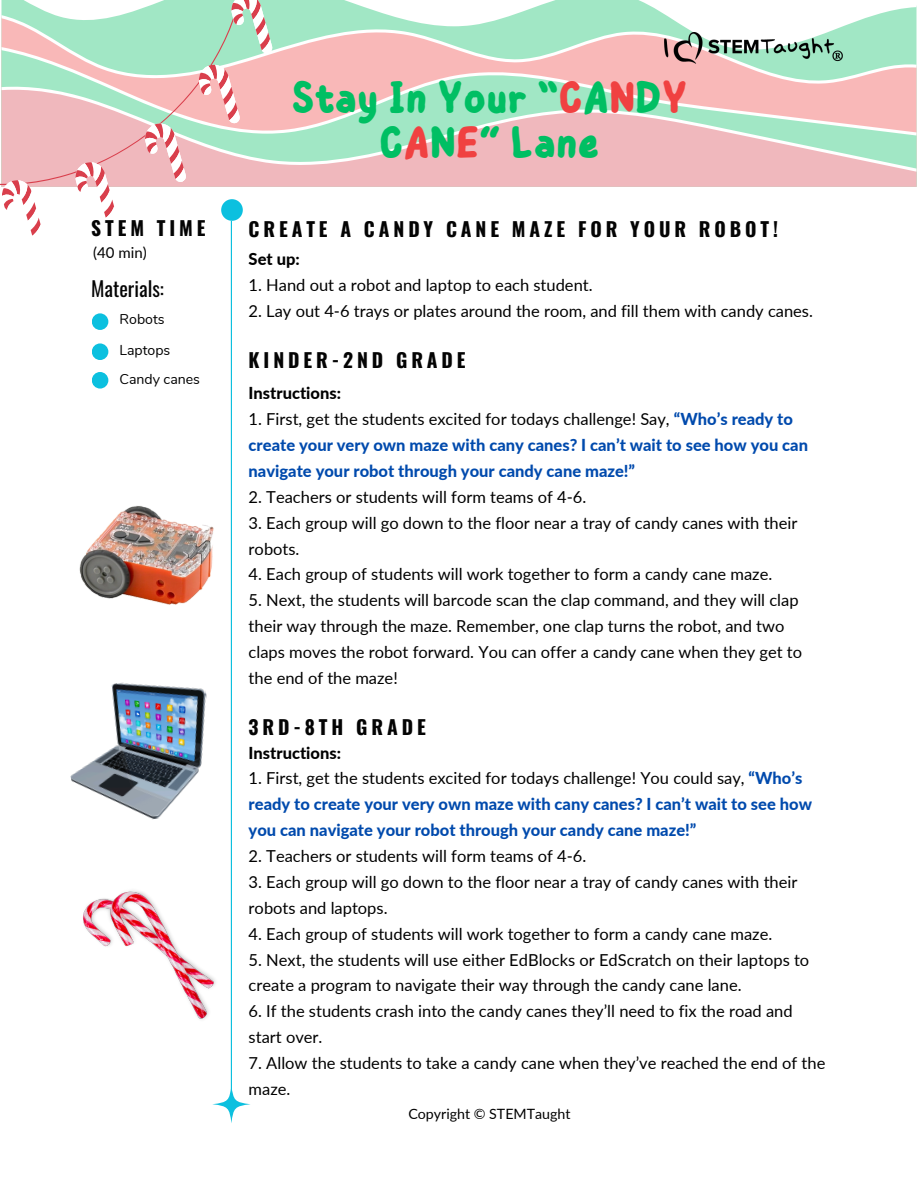
<style>
.page{position:relative;width:918px;height:1188px;background:#fff}
.page>*{position:absolute;margin:0;border:0;box-sizing:border-box;transform-origin:0 0}
.t1{font:700 45.6px/45px "Childos Arabic";color:#00bf63;text-align:center}
.t2{font:20.25px "Oswald";color:#040404}
.t3{font:700 19.5px "Oswald";letter-spacing:.2em;color:#040404}
.t4{font:16.5px/25.8px "Lato";color:#000}
.t5{font:800 16.5px/25.8px "Lato";color:#004aad}
.t6{font:800 16.5px "Lato";color:#000}
.t7{font:15px "Lato";color:#000}
.t8{font:14.25px "Lato";color:#000}
.t9{font:14.1px "Nunito";color:#000}
.s1{color:#f04141}
.s2{font-weight:400;color:#000}
</style>
<div class="page">
<svg style="left:291px;top:0;width:626px;height:15px"></svg>
<svg style="left:291px;top:15px;width:626px;height:32px;fill:#a1e7c5"></svg>
<svg style="left:291px;top:47px;width:626px;height:38px;background:#e5c7bf"></svg>
<div style="left:291px;top:172px;width:626px;height:15px;background:#f0b8bd"></div>
<svg style="left:291px;top:85px;width:626px;height:87px;background:#d8ccc2"></svg>
<svg style="left:212px;top:1085px;width:38px;height:38px"></svg>
<hr style="left:231px;top:221px;width:1px;height:877px;background:#0cc0df">
<div style="left:92px;top:313px;width:16px;height:17px;background:#0cc0df;border-radius:50%"></div>
<div style="left:92px;top:343px;width:16px;height:17px;background:#0cc0df;border-radius:50%"></div>
<div style="left:92px;top:372px;width:16px;height:17px;background:#0cc0df;border-radius:50%"></div>
<img style="left:665px;top:32px;width:177px;height:32px">
<img style="left:79px;top:506px;width:135px;height:99px">
<img style="left:70px;top:682px;width:137px;height:138px">
<img style="left:83px;top:890px;width:133px;height:130px">
<svg style="left:1px;top:0;width:290px;height:240px"></svg>
<svg style="left:67px;top:0;width:221px;height:226px"></svg>
<svg style="left:0;top:174px;width:59px;height:66px"></svg>
<h1 class="t3" style="left:91px;top:213px;width:116px">STEM TIME</h1>
<p class="t7" style="left:93px;top:243px;width:55px">(40 min)</p>
<p class="t2" style="left:91px;top:273px;width:74px">Materials:</p>
<h2 class="t9" style="left:120px;top:310px;width:47px">Robots</h2>
<h4 class="t9" style="left:120px;top:341px;width:52px">Laptops</h4>
<h3 class="t9" style="left:120px;top:370px;width:82px">Candy canes</h3>
<p class="t1" style="left:291px;top:76px;width:397px">Stay In Your “<span class="s1">C</span>A<span class="s1">N</span>D<span class="s1">Y<br></span>C<span class="s1">A</span>N<span class="s1">E</span>” Lane</p>
<h2 class="t3" style="left:249px;top:214px;width:531px">CREATE A CANDY CANE MAZE FOR YOUR ROBOT!</h2>
<h4 class="t6" style="left:249px;top:249px;width:53px">Set up:</h4>
<h4 class="t4" style="left:249px;top:272px;width:346px">1. Hand out a robot and laptop to each student.</h4>
<h4 class="t4" style="left:249px;top:298px;width:566px">2. Lay out 4-6 trays or plates around the room, and fill them with candy canes.</h4>
<p class="t3" style="left:249px;top:345px;width:219px">KINDER-2ND GRADE</p>
<p class="t6" style="left:249px;top:383px;width:94px">Instructions:</p>
<p class="t5" style="left:249px;top:406px;width:561px"><span class="s2">1. First, get the students excited for todays challenge! Say,</span> “Who’s ready to create your very own maze with cany canes? I can’t wait to see how you can navigate your robot through your candy cane maze!”</p>
<p class="t4" style="left:249px;top:484px;width:339px">2. Teachers or students will form teams of 4-6.</p>
<p class="t4" style="left:249px;top:509px;width:550px">3. Each group will go down to the floor near a tray of candy canes with their robots.</p>
<p class="t4" style="left:249px;top:561px;width:525px">4. Each group of students will work together to form a candy cane maze.</p>
<p class="t4" style="left:249px;top:587px;width:555px">5. Next, the students will barcode scan the clap command, and they will clap their way through the maze. Remember, one clap turns the robot, and two claps moves the robot forward. You can offer a candy cane when they get to the end of the maze!</p>
<h2 class="t3" style="left:249px;top:712px;width:179px">3RD-8TH GRADE</h2>
<p class="t6" style="left:249px;top:742px;width:94px">Instructions:</p>
<p class="t5" style="left:249px;top:765px;width:565px"><span class="s2">1. First, get the students excited for todays challenge! You could say,</span> “Who’s ready to create your very own maze with cany canes? I can’t wait to see how you can navigate your robot through your candy cane maze!”</p>
<p class="t4" style="left:249px;top:843px;width:339px">2. Teachers or students will form teams of 4-6.</p>
<p class="t4" style="left:249px;top:869px;width:550px">3. Each group will go down to the floor near a tray of candy canes with their robots and laptops.</p>
<p class="t4" style="left:249px;top:920px;width:525px">4. Each group of students will work together to form a candy cane maze.</p>
<p class="t4" style="left:249px;top:946px;width:562px">5. Next, the students will use either EdBlocks or EdScratch on their laptops to create a program to navigate their way through the candy cane lane.</p>
<p class="t4" style="left:249px;top:998px;width:546px">6. If the students crash into the candy canes they’ll need to fix the road and start over.</p>
<p class="t4" style="left:249px;top:1050px;width:578px">7. Allow the students to take a candy cane when they’ve reached the end of the maze.</p>
<p class="t8" style="left:408px;top:1105px;width:164px">Copyright © STEMTaught</p>
</div>
